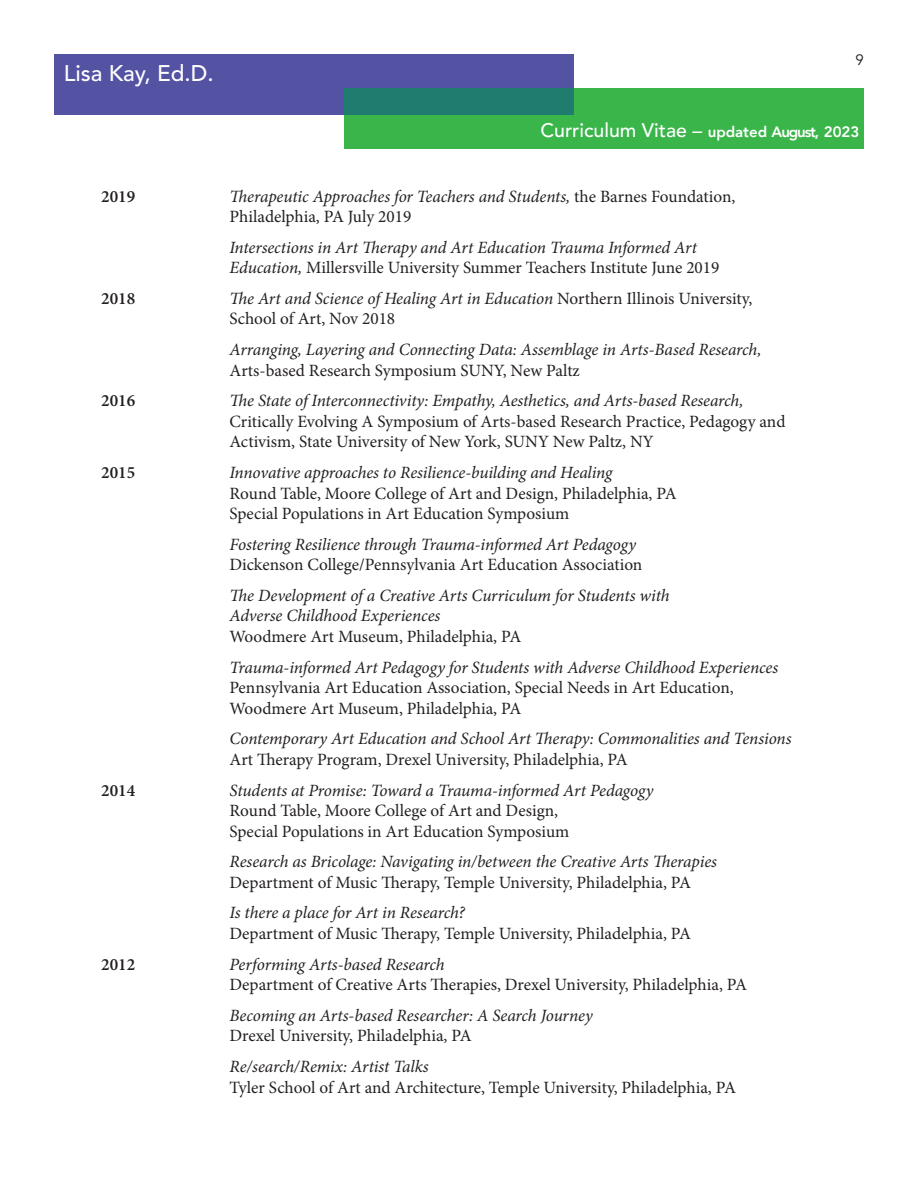
<style>
.page{position:relative;width:918px;height:1188px;background:#fff}
.page>*{position:absolute;margin:0;border:0;box-sizing:border-box;transform-origin:0 0}
.t1{font:500 22.5px "Avenir LT Std";color:#fff}
.Body{font:17.25px/20.7px "Minion Pro";color:#231f20}
.Body-2{font:italic 17.25px/20.7px "Minion Pro";letter-spacing:-.01em;color:#231f20}
.Body-3{font:600 17.25px "Minion Pro";color:#231f20}
.t2{font:800 15px "Avenir";color:#fff}
.t3{font:15px "Avenir LT Std";color:#231f20}
.s1{font-family:"Avenir LT Std";font-weight:500;font-size:19.5px}
.s2{font-style:normal}
.s3{font-style:italic}
</style>
<div class="page">
<div style="left:344px;top:88px;width:520px;height:60px;background:#3ab54a"></div>
<div style="left:54px;top:54px;width:519px;height:61px;background:#5452a2"></div>
<div style="left:344px;top:88px;width:229px;height:27px;background:#217c70"></div>
<h1 class="t1" style="left:64px;top:60px;width:152px">Lisa Kay, Ed.D.</h1>
<p class="t3" style="left:856px;top:52px;width:10px">9</p>
<p class="t2" style="left:541px;top:120px;width:320px"><span class="s1">Curriculum Vitae –</span> updated August, 2023</p>
<p class="Body-3" style="left:101px;top:184px;width:36px">2019</p>
<p class="Body-2" style="left:230px;top:186px;width:507px">Therapeutic Approaches for Teachers and Students, <span class="s2">the Barnes Foundation,<br>Philadelphia, PA July 2019</span></p>
<p class="Body-2" style="left:230px;top:237px;width:491px">Intersections in Art Therapy and Art Education Trauma Informed Art<br>Education, <span class="s2">Millersville University Summer Teachers Institute June 2019</span></p>
<p class="Body-3" style="left:101px;top:286px;width:36px">2018</p>
<p class="Body" style="left:230px;top:288px;width:525px"><span class="s3">The Art and Science of Healing Art in Education</span> Northern Illinois University,<br>School of Art, Nov 2018</p>
<p class="Body-2" style="left:230px;top:339px;width:534px">Arranging, Layering and Connecting Data: Assemblage in Arts-Based Research,<br><span class="s2">Arts-based Research Symposium SUNY, New Paltz</span></p>
<p class="Body-3" style="left:101px;top:389px;width:36px">2016</p>
<p class="Body" style="left:230px;top:390px;width:557px"><span class="s3">The State of Interconnectivity: Empathy, Aesthetics, and Arts-based Research,<br></span>Critically Evolving A Symposium of Arts-based Research Practice, Pedagogy and<br>Activism, State University of New York, SUNY New Paltz, NY</p>
<p class="Body-3" style="left:101px;top:460px;width:36px">2015</p>
<p class="Body" style="left:230px;top:462px;width:449px"><span class="s3">Innovative approaches to Resilience-building and Healing<br></span>Round Table, Moore College of Art and Design, Philadelphia, PA<br>Special Populations in Art Education Symposium</p>
<p class="Body-2" style="left:230px;top:534px;width:414px">Fostering Resilience through Trauma-informed Art Pedagogy<br><span class="s2">Dickenson College/Pennsylvania Art Education Association</span></p>
<p class="Body-2" style="left:230px;top:585px;width:442px">The Development of a Creative Arts Curriculum for Students with<br>Adverse Childhood Experiences<br><span class="s2">Woodmere Art Museum, Philadelphia, PA</span></p>
<p class="Body" style="left:230px;top:657px;width:550px"><span class="s3">Trauma-informed Art Pedagogy for Students with Adverse Childhood Experiences<br></span>Pennsylvania Art Education Association, Special Needs in Art Education,<br>Woodmere Art Museum, Philadelphia, PA</p>
<p class="Body-2" style="left:230px;top:729px;width:564px">Contemporary Art Education and School Art Therapy: Commonalities and Tensions<br><span class="s2">Art Therapy Program, Drexel University, Philadelphia, PA</span></p>
<p class="Body-3" style="left:101px;top:778px;width:36px">2014</p>
<p class="Body" style="left:230px;top:780px;width:426px"><span class="s3">Students at Promise: Toward a Trauma-informed Art Pedagogy<br></span>Round Table, Moore College of Art and Design,<br>Special Populations in Art Education Symposium</p>
<p class="Body-2" style="left:230px;top:851px;width:489px">Research as Bricolage: Navigating in/between the Creative Arts Therapies<br><span class="s2">Department of Music Therapy, Temple University, Philadelphia, PA</span></p>
<p class="Body" style="left:230px;top:903px;width:463px"><span class="s3">Is there a place for Art in Research?<br></span>Department of Music Therapy, Temple University, Philadelphia, PA</p>
<p class="Body-3" style="left:101px;top:952px;width:36px">2012</p>
<p class="Body" style="left:230px;top:954px;width:519px"><span class="s3">Performing Arts-based Research<br></span>Department of Creative Arts Therapies, Drexel University, Philadelphia, PA</p>
<p class="Body-2" style="left:230px;top:1005px;width:365px">Becoming an Arts-based Researcher: A Search Journey<br><span class="s2">Drexel University, Philadelphia, PA</span></p>
<p class="Body" style="left:230px;top:1056px;width:508px"><span class="s3">Re/search/Remix: Artist Talks<br></span>Tyler School of Art and Architecture, Temple University, Philadelphia, PA</p>
</div>
